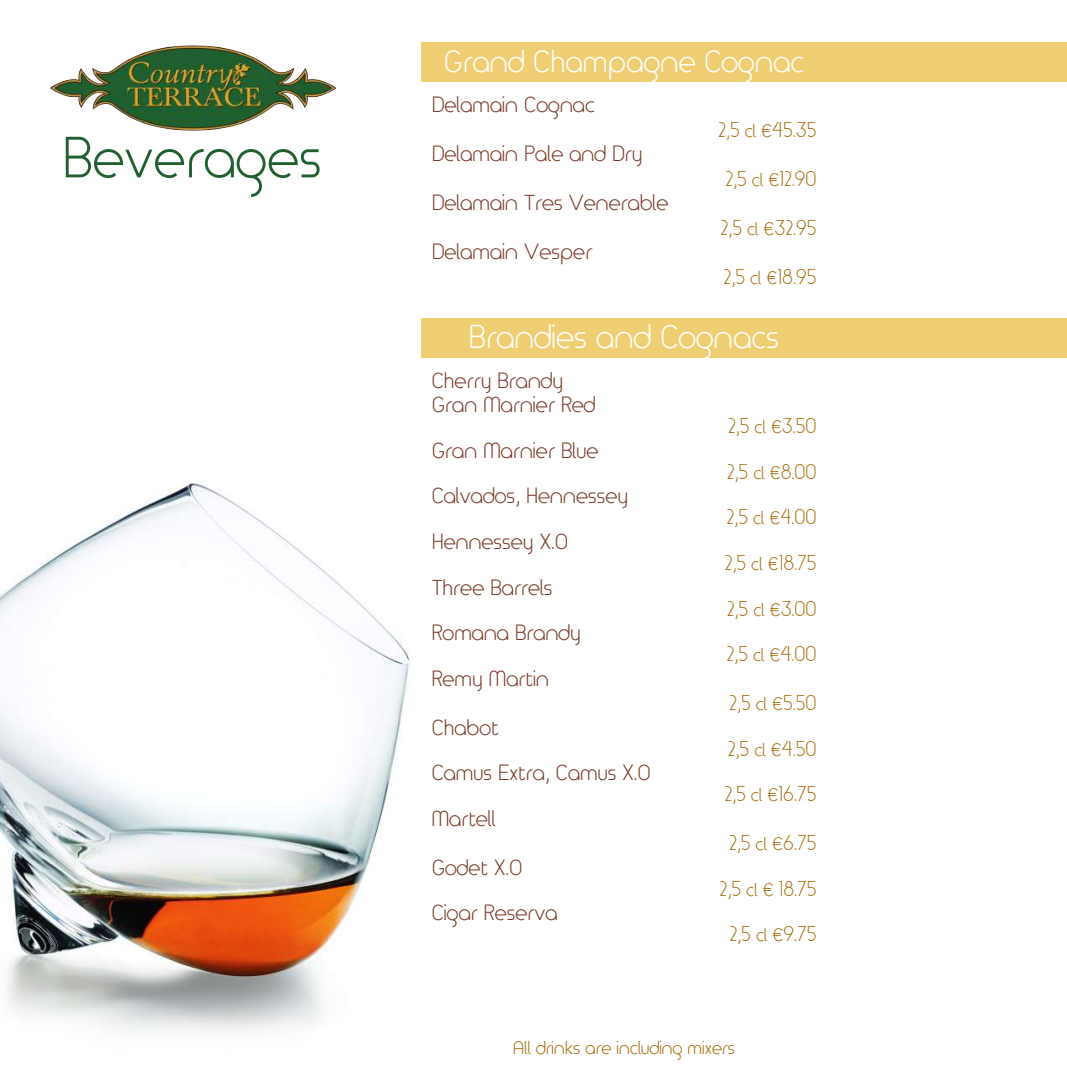
<style>
.page{position:relative;width:1067px;height:1092px;background:#fff}
.page>*{position:absolute;margin:0;border:0;box-sizing:border-box;transform-origin:0 0}
.t1{font:55.48px "Time Burner";color:#1f5f30}
.t2{font:31.5px "Time Burner";color:#fff}
.t3{font:29.75px "Time Burner";color:#fff}
.t4{font:21px/24.5px "Time Burner";color:#773726}
.t5{font:17.5px "Time Burner";color:#a46907}
</style>
<div class="page">
<img style="left:0;top:318px;width:492px;height:714px">
<img style="left:50px;top:45px;width:286px;height:86px">
<div style="left:422px;top:317px;width:645px;height:40px;background:#efce73"></div>
<div style="left:422px;top:42px;width:645px;height:40px;background:#efce73"></div>
<h1 class="t1" style="left:63px;top:126px;width:261px">Beverages</h1>
<h3 class="t3" style="left:444px;top:44px;width:362px">Grand Champagne Cognac</h3>
<p class="t4" style="left:432px;top:94px;width:165px">Delamain Cognac</p>
<p class="t5" style="left:718px;top:120px;width:100px">2,5 cl €45.35</p>
<p class="t4" style="left:432px;top:143px;width:212px">Delamain Pale and Dry</p>
<p class="t5" style="left:725px;top:169px;width:92px">2,5 cl €12.90</p>
<p class="t4" style="left:432px;top:192px;width:238px">Delamain Tres Venerable</p>
<p class="t5" style="left:720px;top:218px;width:97px">2,5 cl €32.95</p>
<p class="t4" style="left:432px;top:241px;width:162px">Delamain Vesper</p>
<p class="t5" style="left:723px;top:267px;width:94px">2,5 cl €18.95</p>
<h2 class="t2" style="left:469px;top:319px;width:312px">Brandies and Cognacs</h2>
<p class="t4" style="left:432px;top:369px;width:165px">Cherry Brandy<br>Gran Marnier Red</p>
<p class="t5" style="left:728px;top:417px;width:90px">2,5 cl €3.50</p>
<p class="t4" style="left:432px;top:439px;width:168px">Gran Marnier Blue</p>
<p class="t5" style="left:726px;top:463px;width:91px">2,5 cl €8.00</p>
<p class="t4" style="left:432px;top:485px;width:198px">Calvados, Hennessey</p>
<p class="t5" style="left:726px;top:508px;width:91px">2,5 cl €4.00</p>
<p class="t4" style="left:432px;top:530px;width:138px">Hennessey X.O</p>
<p class="t5" style="left:724px;top:554px;width:93px">2,5 cl €18.75</p>
<p class="t4" style="left:432px;top:576px;width:122px">Three Barrels</p>
<p class="t5" style="left:726px;top:599px;width:91px">2,5 cl €3.00</p>
<p class="t4" style="left:432px;top:621px;width:151px">Romana Brandy</p>
<p class="t5" style="left:726px;top:645px;width:91px">2,5 cl €4.00</p>
<p class="t4" style="left:432px;top:667px;width:119px">Remy Martin</p>
<p class="t5" style="left:729px;top:694px;width:89px">2,5 cl €5.50</p>
<p class="t4" style="left:432px;top:716px;width:68px">Chabot</p>
<p class="t5" style="left:727px;top:739px;width:90px">2,5 cl €4.50</p>
<p class="t4" style="left:432px;top:761px;width:220px">Camus Extra, Camus X.O</p>
<p class="t5" style="left:724px;top:785px;width:93px">2,5 cl €16.75</p>
<p class="t4" style="left:432px;top:807px;width:65px">Martell</p>
<p class="t5" style="left:729px;top:834px;width:89px">2,5 cl €6.75</p>
<p class="t4" style="left:432px;top:856px;width:92px">Godet X.O</p>
<p class="t5" style="left:719px;top:879px;width:98px">2,5 cl € 18.75</p>
<p class="t4" style="left:432px;top:901px;width:127px">Cigar Reserva</p>
<p class="t5" style="left:729px;top:925px;width:88px">2,5 cl €9.75</p>
<p class="t5" style="left:513px;top:1038px;width:224px">All drinks are including mixers</p>
</div>
